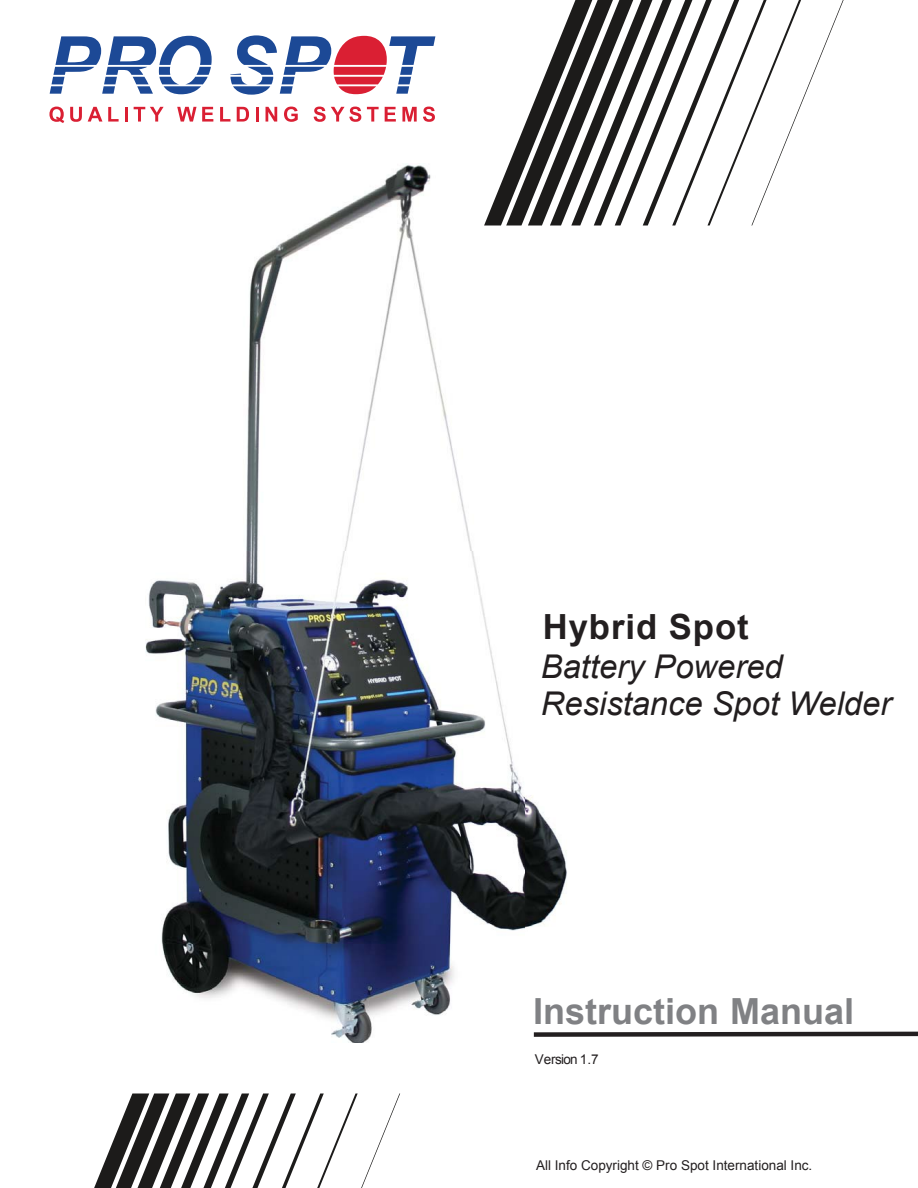
<style>
.page{position:relative;width:918px;height:1188px;background:#fff}
.page>*{position:absolute;margin:0;border:0;box-sizing:border-box;transform-origin:0 0}
.t1{font:700 36px "Arial";color:#808184}
.t2{font:700 34.65px "Arial";letter-spacing:.025em;color:#231f20}
.t3{font:italic 32.7px/36.8px "Arial";color:#221e1f}
.t4{font:13.5px "Arial";color:#231f20}
.t5{font:13.5px "Arial";letter-spacing:-.055em;color:#231f20}
</style>
<div class="page">
<img style="left:246px;top:164px;width:227px;height:388px">
<img style="left:524px;top:796px;width:43px;height:241px">
<img style="left:146px;top:552px;width:378px;height:490px">
<svg style="left:484px;top:0;width:360px;height:226px"></svg>
<svg style="left:94px;top:1094px;width:306px;height:94px"></svg>
<svg style="left:534px;top:1032px;width:384px;height:5px;background:#3d393a"></svg>
<svg style="left:50px;top:36px;width:162px;height:58px"></svg>
<svg style="left:230px;top:35px;width:205px;height:60px"></svg>
<svg style="left:49px;top:107px;width:15px;height:16px"></svg>
<svg style="left:70px;top:107px;width:12px;height:15px"></svg>
<svg style="left:88px;top:107px;width:14px;height:15px"></svg>
<svg style="left:108px;top:107px;width:11px;height:15px"></svg>
<hr style="left:125px;top:107px;width:3px;height:15px;background:#da1f33">
<svg style="left:134px;top:107px;width:30px;height:15px"></svg>
<svg style="left:177px;top:107px;width:36px;height:15px"></svg>
<svg style="left:220px;top:107px;width:10px;height:15px"></svg>
<svg style="left:237px;top:107px;width:12px;height:15px"></svg>
<hr style="left:256px;top:107px;width:3px;height:15px;background:#da1f33">
<svg style="left:266px;top:107px;width:11px;height:15px"></svg>
<svg style="left:284px;top:107px;width:14px;height:15px"></svg>
<svg style="left:314px;top:107px;width:47px;height:15px"></svg>
<svg style="left:367px;top:107px;width:12px;height:15px"></svg>
<svg style="left:385px;top:107px;width:11px;height:15px"></svg>
<svg style="left:402px;top:107px;width:15px;height:15px"></svg>
<svg style="left:423px;top:107px;width:12px;height:15px"></svg>
<h2 class="t2" style="left:543px;top:604px;width:207px">Hybrid Spot</h2>
<h3 class="t3" style="left:541px;top:649px;width:352px">Battery Powered<br>Resistance Spot Welder</h3>
<h1 class="t1" style="left:533px;top:987px;width:322px">Instruction Manual</h1>
<p class="t5" style="left:535px;top:1050px;width:65px">Version 1.7</p>
<p class="t4" style="left:536px;top:1157px;width:278px">All Info Copyright © Pro Spot International Inc.</p>
</div>
